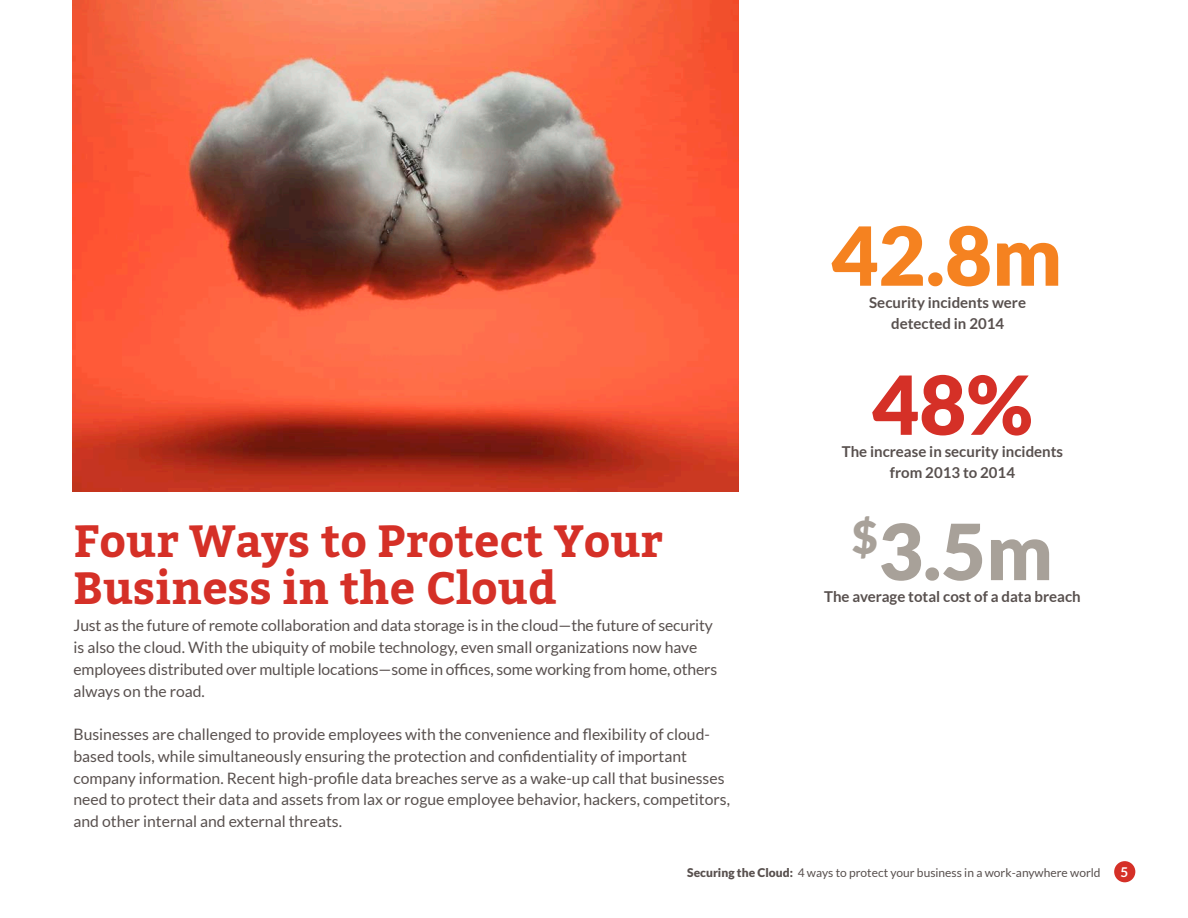
<style>
.page{position:relative;width:1188px;height:918px;background:#fff}
.page>*{position:absolute;margin:0;border:0;box-sizing:border-box;transform-origin:0 0}
.t1{font:900 81.45px "Lato";color:#f58220}
.t2{font:900 81.45px "Lato";color:#d53027}
.t3{font:900 77.4px "Lato";color:#a8a199}
.t4{font:900 45.15px "Lato";color:#a8a199}
.Log_Me_In_Intro_copy{font:700 45px/46.5px "Bitter";color:#d53027}
.Log_Me_In_Body_Copy{font:15.75px/21.8px "Lato";color:#58504e}
.Log_Me_In_Skinny_bod{font:700 15px/21px "Lato";color:#58504e;text-align:center}
.t5{font:700 13.5px "Lato";color:#fff}
.t6{font:12px "Lato";color:#58504e}
.s1{font-weight:900}
</style>
<div class="page">
<div style="left:1114px;top:861px;width:21px;height:21px;background:#d53027;border-radius:50%"></div>
<img style="left:72px;top:0;width:666px;height:491px">
<p class="t1" style="left:831px;top:208px;width:232px">42.8m</p>
<p class="Log_Me_In_Skinny_bod" style="left:869px;top:292px;width:158px">Security incidents were detected in 2014</p>
<p class="Log_Me_In_Intro_copy" style="left:74px;top:517px;width:591px">Four Ways to Protect Your<br>Business in the Cloud</p>
<p class="Log_Me_In_Body_Copy" style="left:74px;top:615px;width:645px">Just as the future of remote collaboration and data storage is in the cloud—the future of security is also the cloud. With the ubiquity of mobile technology, even small organizations now have employees distributed over multiple locations—some in offices, some working from home, others always on the road.</p>
<p class="Log_Me_In_Body_Copy" style="left:74px;top:723px;width:658px">Businesses are challenged to provide employees with the convenience and flexibility of cloud&shy;based tools, while simultaneously ensuring the protection and confidentiality of important company information. Recent high-profile data breaches serve as a wake-up call that businesses need to protect their data and assets from lax or rogue employee behavior, hackers, competitors, and other internal and external threats.</p>
<p class="t2" style="left:872px;top:357px;width:163px">48%</p>
<p class="Log_Me_In_Skinny_bod" style="left:890px;top:462px;width:127px">from 2013 to 2014</p>
<p class="Log_Me_In_Skinny_bod" style="left:842px;top:441px;width:223px">The increase in security incidents</p>
<p class="t4" style="left:852px;top:511px;width:28px">$</p>
<p class="Log_Me_In_Skinny_bod" style="left:824px;top:586px;width:258px">The average total cost of a data breach</p>
<p class="t3" style="left:878px;top:506px;width:176px">3.5m</p>
<p class="t6" style="left:687px;top:866px;width:415px"><span class="s1">Securing the Cloud:</span> 4 ways to protect your business in a work-anywhere world</p>
<p class="t5" style="left:1120px;top:864px;width:9px">5</p>
</div>
